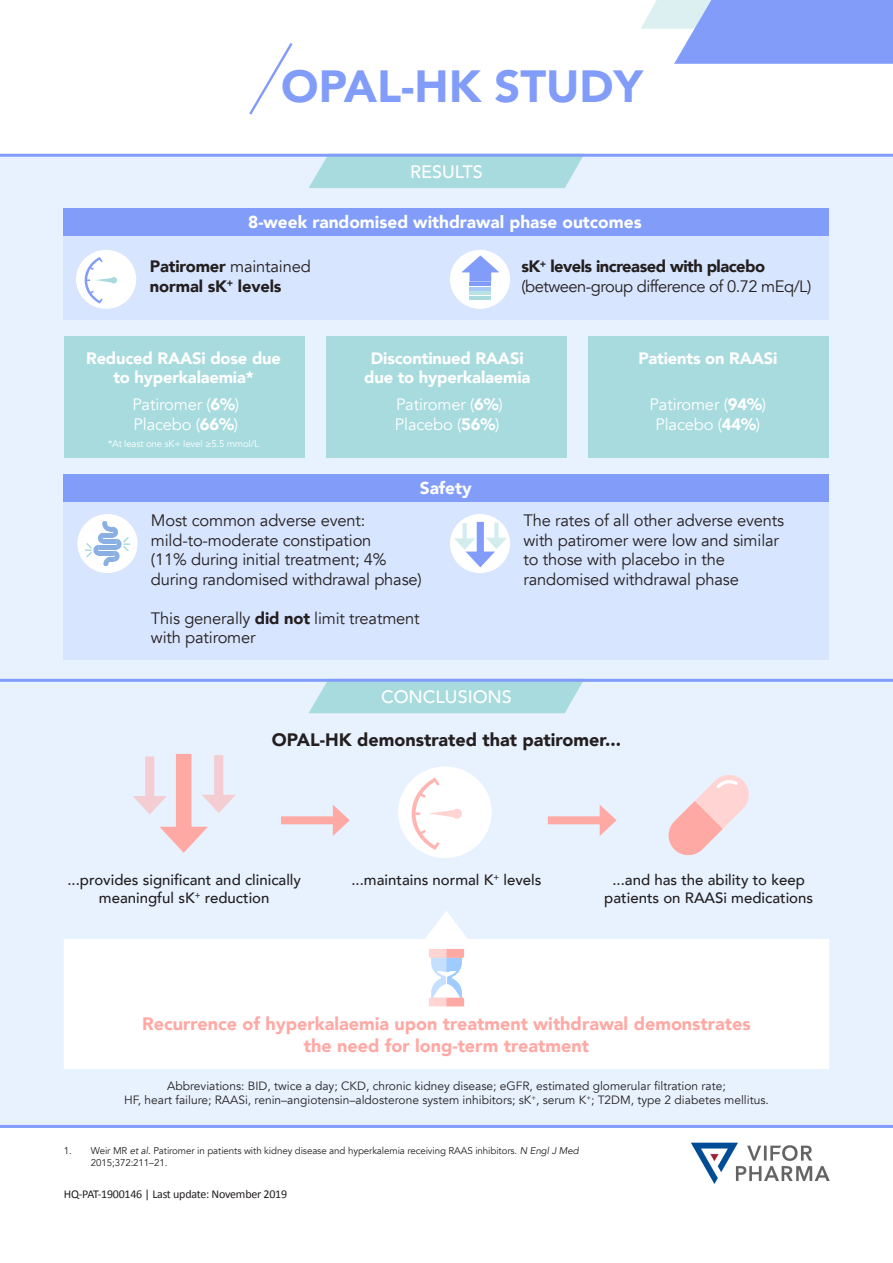
<style>
.page{position:relative;width:893px;height:1263px;background:#fff}
.page>*{position:absolute;margin:0;border:0;box-sizing:border-box;transform-origin:0 0}
.t1{font:900 45px "Avenir";color:#819df9}
.t2{font:900 18px/21.6px "Avenir";color:#ffa9a5;text-align:center}
.t3{font:900 18px "Avenir";color:#231f20}
.t4{font:500 18px "Avenir";color:#fff}
.t5{font:900 17.25px "Avenir";color:#fff}
.Body_copy{font:16.5px/19.5px "Avenir";letter-spacing:-.01em;color:#231f20}
.Body_copy-2{font:900 16.5px/19.5px "Avenir";letter-spacing:-.01em;color:#fff;text-align:center}
.Body_copy-3{font:16.5px/19.5px "Avenir";letter-spacing:-.01em;color:#fff}
.Body_copy-4{font:16.5px/19.5px "Avenir";letter-spacing:-.03em;color:#231f20}
.Body_copy-5{font:900 16.5px/19.5px "Avenir";letter-spacing:-.01em;color:#231f20}
.Bold_body_copy{font:500 15px/18px "Avenir";color:#231f20;text-align:center}
.t6{font:12px/14.4px "Avenir";color:#231f20;text-align:center}
.Bold_body_copy-2{font:12px "Calibri";letter-spacing:-.02em;color:#231f20}
.t7{font:9.75px/11.7px "Avenir";letter-spacing:-.01em;color:#231f20}
.Body_copy-6{font:9.75px "Avenir";letter-spacing:-.02em;color:#fff}
.s1{font-weight:400}
.s2{font-weight:900}
.s3{font-style:italic}
</style>
<div class="page">
<svg style="left:249px;top:43px;width:44px;height:72px"></svg>
<svg style="left:641px;top:0;width:252px;height:64px;background:#98b0f8"></svg>
<div style="left:0;top:155px;width:893px;height:970px;background:#e8f2ff"></div>
<hr style="left:0;top:1125px;width:893px;height:3px;background:#819df9">
<div style="left:309px;top:682px;width:274px;height:31px;background:#a8dbde"></div>
<hr style="left:0;top:679px;width:893px;height:3px;background:#819df9">
<div style="left:281px;top:816px;width:58px;height:8px;background:#ffa9a5"></div>
<svg style="left:333px;top:805px;width:17px;height:31px"></svg>
<div style="left:548px;top:816px;width:58px;height:8px;background:#ffa9a5"></div>
<svg style="left:600px;top:805px;width:17px;height:31px"></svg>
<div style="left:309px;top:157px;width:274px;height:31px;background:#a8dbde"></div>
<hr style="left:0;top:154px;width:893px;height:3px;background:#819df9">
<div style="left:64px;top:501px;width:765px;height:159px;background:#d8e5fe"></div>
<div style="left:64px;top:474px;width:765px;height:27px;background:#819df9"></div>
<div style="left:64px;top:236px;width:765px;height:84px;background:#d8e5fe"></div>
<div style="left:450px;top:250px;width:60px;height:59px;background:#fff;border-radius:50%"></div>
<svg style="left:462px;top:256px;width:37px;height:26px"></svg>
<hr style="left:469px;top:282px;width:22px;height:4px;background:#819df9">
<hr style="left:469px;top:287px;width:22px;height:4px;background:#a7cbf6">
<hr style="left:469px;top:291px;width:22px;height:4px;background:#b9e2e4">
<hr style="left:469px;top:296px;width:22px;height:4px;background:#a8dbde">
<div style="left:64px;top:208px;width:765px;height:28px;background:#819df9"></div>
<div style="left:64px;top:337px;width:241px;height:121px;background:#a8dbde"></div>
<div style="left:326px;top:337px;width:241px;height:121px;background:#a8dbde"></div>
<div style="left:588px;top:337px;width:241px;height:121px;background:#a8dbde"></div>
<div style="left:76px;top:250px;width:60px;height:59px;background:#fff;border-radius:50%"></div>
<svg style="left:85px;top:257px;width:32px;height:47px"></svg>
<div style="left:398px;top:766px;width:94px;height:92px;background:#fff;border-radius:50%"></div>
<svg style="left:412px;top:777px;width:50px;height:73px"></svg>
<svg style="left:64px;top:911px;width:765px;height:158px;fill:#fff"></svg>
<div style="left:77px;top:514px;width:61px;height:59px;background:#fff;border-radius:50%"></div>
<svg style="left:85px;top:521px;width:45px;height:45px"></svg>
<div style="left:450px;top:514px;width:60px;height:59px;background:#fff;border-radius:50%"></div>
<div style="left:477px;top:522px;width:7px;height:36px;background:#819df9"></div>
<svg style="left:494px;top:522px;width:4px;height:16px"></svg>
<hr style="left:463px;top:523px;width:4px;height:19px;background:#d3edee">
<svg style="left:454px;top:538px;width:53px;height:29px"></svg>
<div style="left:176px;top:754px;width:15px;height:83px;background:#ffa9a5"></div>
<svg style="left:160px;top:827px;width:48px;height:26px"></svg>
<div style="left:214px;top:755px;width:9px;height:47px;background:#f3cdd2"></div>
<svg style="left:202px;top:795px;width:34px;height:18px"></svg>
<div style="left:145px;top:756px;width:9px;height:47px;background:#f3cdd2"></div>
<svg style="left:133px;top:796px;width:34px;height:18px"></svg>
<img style="left:690px;top:1142px;width:140px;height:42px">
<svg style="left:668px;top:775px;width:81px;height:81px"></svg>
<svg style="left:429px;top:949px;width:35px;height:57px;background:#e2dcea"></svg>
<h1 class="t1" style="left:281px;top:48px;width:363px">OPAL-HK STUDY</h1>
<p class="t4" style="left:410px;top:156px;width:74px">RESULTS</p>
<p class="t5" style="left:248px;top:207px;width:395px">8-week randomised withdrawal phase outcomes</p>
<p class="Body_copy-5" style="left:150px;top:256px;width:162px">Patiromer <span class="s1">maintained </span>normal sK<sup>+</sup> levels</p>
<p class="Body_copy-4" style="left:521px;top:257px;width:291px"><span class="s2">sK</span><sup>+</sup> <span class="s2">levels increased with placebo </span>(between-group difference of 0.72 mEq/L)</p>
<p class="Body_copy-2" style="left:86px;top:348px;width:196px">Reduced RAASi dose due to hyperkalaemia*</p>
<p class="Body_copy-3" style="left:132px;top:395px;width:108px">Patiromer (<span class="s2">6%</span>)<br>Placebo (<span class="s2">66%</span>)</p>
<p class="Body_copy-6" style="left:108px;top:437px;width:152px">*At least one sK+ level ≥5.5 mmol/L</p>
<p class="Body_copy-2" style="left:364px;top:348px;width:168px">Discontinued RAASi due to hyperkalaemia</p>
<p class="Body_copy-3" style="left:395px;top:395px;width:109px">Patiromer (<span class="s2">6%</span>)<br>Placebo (<span class="s2">56%</span>)</p>
<p class="Body_copy-2" style="left:638px;top:348px;width:141px">Patients on RAASi</p>
<p class="Body_copy-3" style="left:650px;top:395px;width:118px;text-align:center">Patiromer (<span class="s2">94%</span>)<br>Placebo (<span class="s2">44%</span>)</p>
<p class="t5" style="left:420px;top:473px;width:54px">Safety</p>
<p class="Body_copy" style="left:151px;top:511px;width:272px">Most common adverse event: mild-to-moderate constipation<br>(11% during initial treatment; 4% during randomised withdrawal phase)</p>
<p class="Body_copy" style="left:151px;top:609px;width:270px">This generally <span class="s2">did not</span> limit treatment with patiromer</p>
<p class="Body_copy" style="left:523px;top:511px;width:262px">The rates of all other adverse events</p>
<p class="Body_copy" style="left:523px;top:531px;width:257px">with patiromer were low and similar to those with placebo in the randomised withdrawal phase</p>
<p class="t4" style="left:381px;top:681px;width:132px">CONCLUSIONS</p>
<p class="t3" style="left:272px;top:725px;width:351px">OPAL-HK demonstrated that patiromer...</p>
<p class="Bold_body_copy" style="left:67px;top:870px;width:235px">...provides significant and clinically meaningful sK<sup>+</sup> reduction</p>
<p class="Bold_body_copy" style="left:351px;top:870px;width:192px">...maintains normal K<sup>+</sup> levels</p>
<p class="Bold_body_copy" style="left:604px;top:870px;width:210px">...and has the ability to keep patients on RAASi medications</p>
<p class="t2" style="left:142px;top:1013px;width:610px">Recurrence of hyperkalaemia upon treatment withdrawal demonstrates the need for long-term treatment</p>
<p class="t6" style="left:124px;top:1079px;width:646px">Abbreviations: BID, twice a day; CKD, chronic kidney disease; eGFR, estimated glomerular filtration rate;<br>HF, heart failure; RAASi, renin–angiotensin–aldosterone system inhibitors; sK<sup>+</sup>, serum K<sup>+</sup>; T2DM, type 2 diabetes mellitus.</p>
<p class="t7" style="left:91px;top:1145px;width:489px;text-indent:-27px">1. Weir MR <span class="s3">et al</span>. Patiromer in patients with kidney disease and hyperkalemia receiving RAAS inhibitors. <span class="s3">N Engl J Med<br></span>2015;372:211–21.</p>
<p class="Bold_body_copy-2" style="left:64px;top:1186px;width:225px">HQ-PAT-1900146 | Last update: November 2019</p>
</div>
